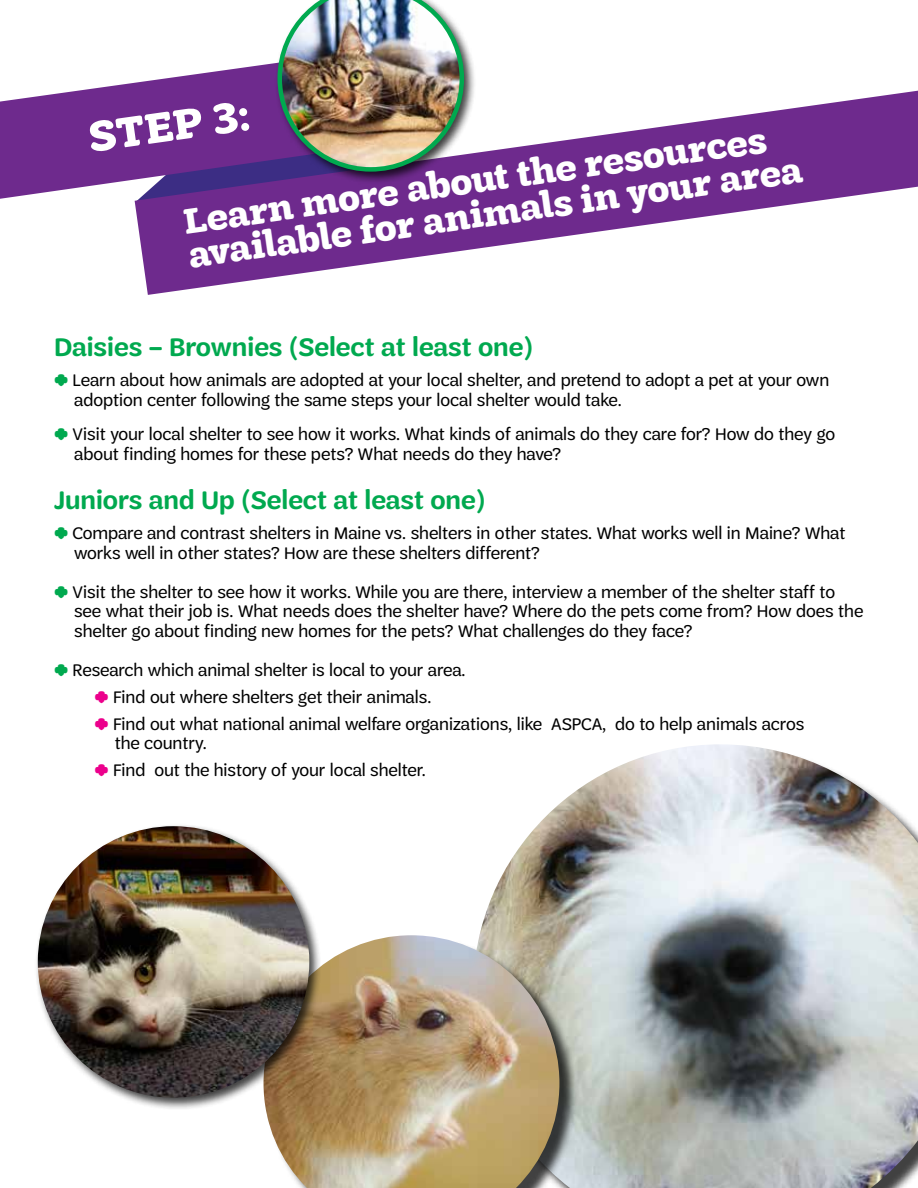
<style>
.page{position:relative;width:918px;height:1188px;background:#fff}
.page>*{position:absolute;margin:0;border:0;box-sizing:border-box;transform-origin:0 0}
.t1{font:700 45px "Trefoil Slab";color:#fff}
.t2{font:700 37.5px/34.5px "Trefoil Slab";color:#fff}
.t3{font:600 27px "Trefoil Sans";color:#00a94f}
.t4{font:18px/19.5px "Trefoil Sans";color:#000}
.s1{color:#00a94f}
.s2{color:#ec008c}
</style>
<div class="page">
<svg style="left:0;top:82px;width:136px;height:117px;fill:#6e2a8d"></svg>
<svg style="left:135px;top:91px;width:783px;height:204px;fill:#6e2a8d"></svg>
<img style="left:479px;top:744px;width:439px;height:444px">
<div style="left:266px;top:938px;width:312px;height:250px;background:#000;opacity:.75"></div>
<img style="left:266px;top:935px;width:293px;height:253px">
<div style="left:274px;top:0;width:203px;height:185px;background:#000;opacity:.75"></div>
<img style="left:136px;top:0;width:328px;height:202px">
<div style="left:34px;top:823px;width:288px;height:288px;background:#000;opacity:.75"></div>
<img style="left:38px;top:826px;width:271px;height:272px;border-radius:136px">
<h1 class="t1" style="left:86px;top:112px;width:164px;rotate:-8deg">STEP 3:</h1>
<h2 class="t2" style="left:182px;top:204px;width:621px;rotate:-8deg">Learn more about the resources available for animals in your area</h2>
<h3 class="t3" style="left:54px;top:332px;width:480px">Daisies – Brownies (Select at least one)</h3>
<p class="t4" style="left:74px;top:371px;width:757px;text-indent:-20px"><span class="s1">☙</span> Learn about how animals are adopted at your local shelter, and pretend to adopt a pet at your own adoption center following the same steps your local shelter would take.</p>
<p class="t4" style="left:74px;top:425px;width:763px;text-indent:-20px"><span class="s1">☙</span> Visit your local shelter to see how it works. What kinds of animals do they care for? How do they go about finding homes for these pets? What needs do they have?</p>
<h3 class="t3" style="left:54px;top:485px;width:433px">Juniors and Up (Select at least one)</h3>
<p class="t4" style="left:74px;top:524px;width:773px;text-indent:-20px"><span class="s1">☙</span> Compare and contrast shelters in Maine vs. shelters in other states. What works well in Maine? What works well in other states? How are these shelters different?</p>
<p class="t4" style="left:74px;top:582px;width:791px;text-indent:-20px"><span class="s1">☙</span> Visit the shelter to see how it works. While you are there, interview a member of the shelter staff to see what their job is. What needs does the shelter have? Where do the pets come from? How does the shelter go about finding new homes for the pets? What challenges do they face?</p>
<p class="t4" style="left:94px;top:656px;width:711px;line-height:27px;text-indent:-40px"><span class="s1">☙</span> Research which animal shelter is local to your area.<br><span class="s2">☙</span> Find out where shelters get their animals.<br><span class="s2">☙</span> Find out what national animal welfare organizations, like ASPCA, do to help animals acros</p>
<p class="t4" style="left:94px;top:730px;width:333px;line-height:27px;text-indent:20px">the country.<br><span class="s2">☙</span> Find out the history of your local shelter.</p>
</div>
